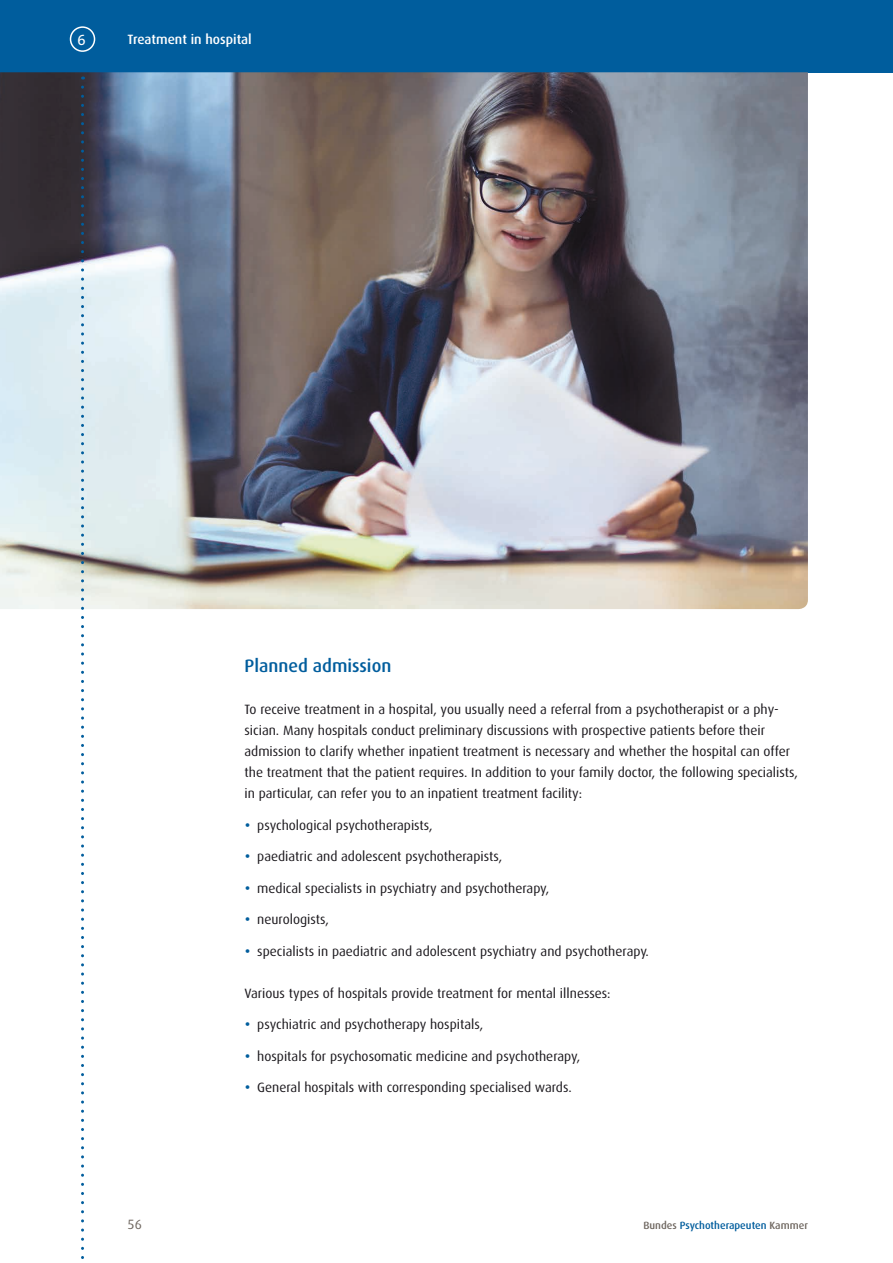
<style>
.page{position:relative;width:893px;height:1263px;background:#fff}
.page>*{position:absolute;margin:0;border:0;box-sizing:border-box;transform-origin:0 0}
.t1{font:500 18px "Dax";color:#005d9d}
.t2{font:15px "The Serif Expert";color:#fff}
.t3{font:13.5px/21px "Dax";color:#1a171c}
.t4{font:500 13.5px "Dax";color:#fff}
.t5{font:13.5px "Dax";color:#6e665f}
.t6{font:500 10.5px "Dax";color:#005d9d}
.s1{font-size:19.5px;color:#005d9d}
.s2{color:#6e665f}
</style>
<div class="page">
<div style="left:0;top:0;width:893px;height:72px;background:#005d9d"></div>
<img style="left:0;top:72px;width:808px;height:537px">
<div style="left:70px;top:26px;width:25px;height:26px;border:2px solid #fff;border-radius:50%"></div>
<svg style="left:81px;top:87px;width:3px;height:1172px"></svg>
<p class="t2" style="left:78px;top:27px;width:10px">6</p>
<p class="t4" style="left:128px;top:31px;width:126px">Treatment in hospital</p>
<h1 class="t1" style="left:244px;top:656px;width:148px">Planned admission</h1>
<p class="t3" style="left:244px;top:699px;width:555px">To receive treatment in a hospital, you usually need a referral from a psychotherapist or a phy&shy;sician. Many hospitals conduct preliminary discussions with prospective patients before their admission to clarify whether inpatient treatment is necessary and whether the hospital can offer the treatment that the patient requires. In addition to your family doctor, the following specialists, in particular, can refer you to an inpatient treatment facility:</p>
<p class="t3" style="left:244px;top:814px;width:190px"><span class="s1">•</span> psychological psychotherapists,</p>
<p class="t3" style="left:244px;top:846px;width:259px"><span class="s1">•</span> paediatric and adolescent psychotherapists,</p>
<p class="t3" style="left:244px;top:877px;width:306px"><span class="s1">•</span> medical specialists in psychiatry and psychotherapy,</p>
<p class="t3" style="left:244px;top:909px;width:86px"><span class="s1">•</span> neurologists,</p>
<p class="t3" style="left:244px;top:940px;width:404px"><span class="s1">•</span> specialists in paediatric and adolescent psychiatry and psychotherapy.</p>
<p class="t3" style="left:244px;top:982px;width:368px">Various types of hospitals provide treatment for mental illnesses:</p>
<p class="t3" style="left:244px;top:1014px;width:240px"><span class="s1">•</span> psychiatric and psychotherapy hospitals,</p>
<p class="t3" style="left:244px;top:1045px;width:337px"><span class="s1">•</span> hospitals for psychosomatic medicine and psychotherapy,</p>
<p class="t3" style="left:244px;top:1077px;width:327px"><span class="s1">•</span> General hospitals with corresponding specialised wards.</p>
<p class="t5" style="left:128px;top:1216px;width:16px">56</p>
<p class="t6" style="left:643px;top:1219px;width:166px"><span class="s2">Bundes</span> Psychotherapeuten <span class="s2">Kammer</span></p>
</div>
